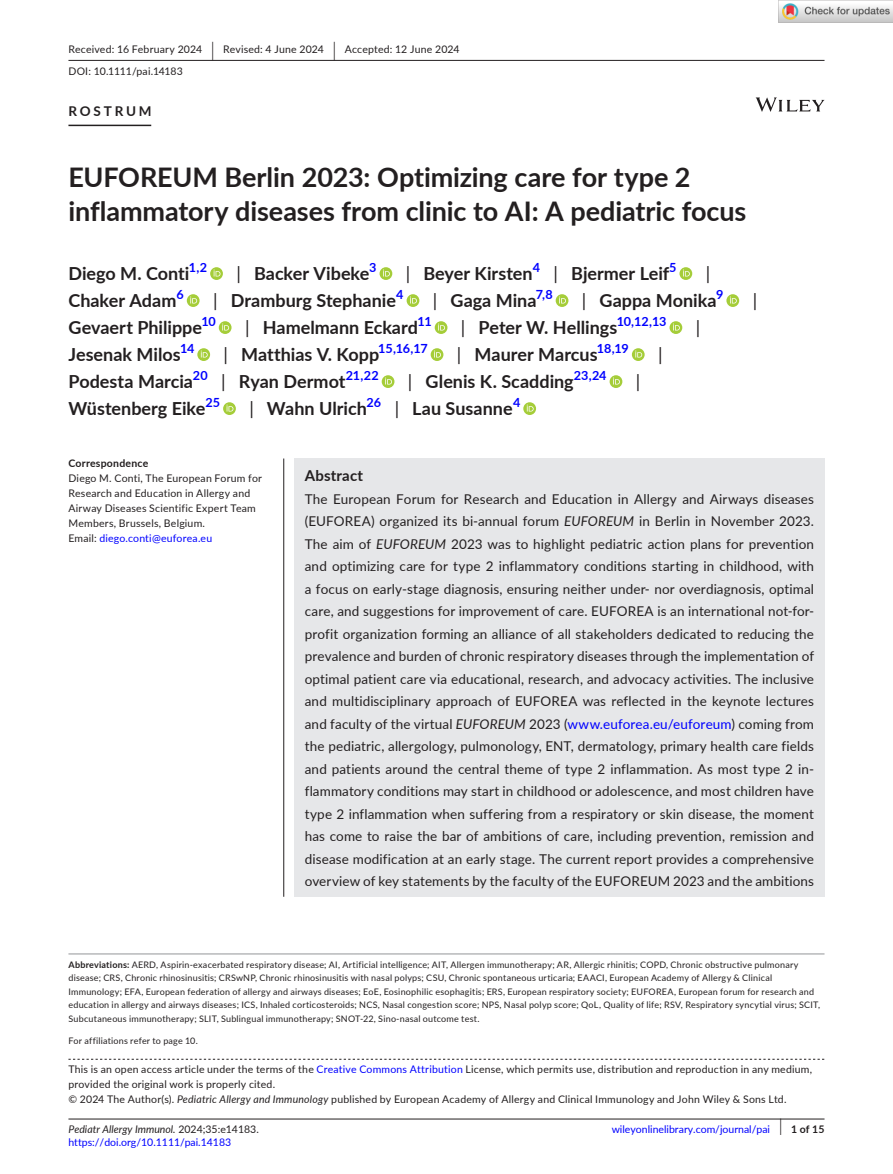
<style>
.page{position:relative;width:893px;height:1174px;background:#fff}
.page>*{position:absolute;margin:0;border:0;box-sizing:border-box;transform-origin:0 0}
.t1{font:700 27px/34.5px "Lato";letter-spacing:-.005em;color:#231f20}
.t2{font:700 18px "Lato";color:#231f20}
.t3{font:18px "Lato";color:#231f20}
.t4{font:700 15px "Lato";letter-spacing:.015em;color:#231f20}
.t5{font:13.5px/22.5px "Lato";letter-spacing:.01em;color:#231f20;text-align:justify}
.t6{font:700 13.5px "Lato";letter-spacing:.205em;color:#231f20}
.t7{font:700 12.6px "Lato";letter-spacing:-.01em;color:#00f}
.t8{font:10.5px/15px "Lato";letter-spacing:.02em;color:#231f20}
.t9{font:10.5px "Lato";color:#00f}
.t10{font:italic 10.5px "Lato";color:#231f20}
.t11{font:700 10.5px "Lato";letter-spacing:.02em;color:#231f20}
.t12{font:9px/13.5px "Lato";letter-spacing:.025em;color:#231f20}
.s1{font-size:19.65px}
.s2{font-weight:400}
.s3{color:#00f}
.s4{font-style:italic}
.s5{font-weight:700}
.s6{font-style:normal}
.s7{font-weight:400;font-size:17.4px}
</style>
<div class="page">
<hr style="left:68px;top:1118px;width:756px;height:1px;background:#231f20">
<svg style="left:756px;top:97px;width:68px;height:15px"></svg>
<hr style="left:68px;top:60px;width:756px;height:1px;background:#231f20">
<hr style="left:68px;top:125px;width:83px;height:1px;background:#231f20">
<svg style="left:210px;top:267px;width:13px;height:13px"></svg>
<svg style="left:214px;top:269px;width:6px;height:7px"></svg>
<svg style="left:380px;top:267px;width:12px;height:13px"></svg>
<svg style="left:383px;top:269px;width:7px;height:7px"></svg>
<svg style="left:679px;top:267px;width:13px;height:13px"></svg>
<svg style="left:683px;top:269px;width:7px;height:7px"></svg>
<svg style="left:187px;top:294px;width:13px;height:13px"></svg>
<svg style="left:190px;top:296px;width:7px;height:7px"></svg>
<svg style="left:407px;top:294px;width:12px;height:13px"></svg>
<svg style="left:410px;top:296px;width:7px;height:7px"></svg>
<svg style="left:556px;top:294px;width:12px;height:13px"></svg>
<svg style="left:559px;top:296px;width:7px;height:7px"></svg>
<svg style="left:726px;top:294px;width:13px;height:13px"></svg>
<svg style="left:730px;top:296px;width:7px;height:7px"></svg>
<svg style="left:219px;top:321px;width:13px;height:13px"></svg>
<svg style="left:222px;top:323px;width:7px;height:7px"></svg>
<svg style="left:435px;top:321px;width:12px;height:13px"></svg>
<svg style="left:438px;top:323px;width:7px;height:7px"></svg>
<svg style="left:669px;top:321px;width:13px;height:13px"></svg>
<svg style="left:673px;top:323px;width:7px;height:7px"></svg>
<svg style="left:197px;top:348px;width:13px;height:13px"></svg>
<svg style="left:201px;top:350px;width:7px;height:7px"></svg>
<svg style="left:431px;top:348px;width:12px;height:13px"></svg>
<svg style="left:434px;top:350px;width:7px;height:7px"></svg>
<svg style="left:632px;top:348px;width:13px;height:13px"></svg>
<svg style="left:635px;top:350px;width:7px;height:7px"></svg>
<svg style="left:382px;top:375px;width:12px;height:13px"></svg>
<svg style="left:385px;top:377px;width:7px;height:7px"></svg>
<svg style="left:610px;top:375px;width:12px;height:13px"></svg>
<svg style="left:613px;top:377px;width:7px;height:7px"></svg>
<svg style="left:223px;top:402px;width:13px;height:13px"></svg>
<svg style="left:227px;top:404px;width:6px;height:7px"></svg>
<svg style="left:523px;top:402px;width:13px;height:13px"></svg>
<svg style="left:527px;top:404px;width:7px;height:7px"></svg>
<svg style="left:68px;top:1058px;width:756px;height:1px"></svg>
<hr style="left:68px;top:953px;width:756px;height:1px;background:#939598">
<div style="left:294px;top:458px;width:530px;height:438px;background:#e6e7e9"></div>
<hr style="left:283px;top:458px;width:1px;height:438px;background:#231f20">
<img style="left:779px;top:0;width:114px;height:23px">
<p class="t8" style="left:68px;top:38px;width:393px;line-height:21.8px">Received: 16 February 2024 <span class="s1">|</span> Revised: 4 June 2024 <span class="s1">|</span> Accepted: 12 June 2024<br>DOI: 10.1111/pai.14183</p>
<p class="t6" style="left:68px;top:101px;width:85px">ROSTRUM</p>
<h1 class="t1" style="left:68px;top:159px;width:679px">EUFOREUM Berlin 2023: Optimizing care for type 2 inflammatory diseases from clinic to AI: A pediatric focus</h1>
<h2 class="t2" style="left:68px;top:260px;width:122px">Diego M. Conti</h2>
<p class="t7" style="left:189px;top:258px;width:20px">1,2</p>
<h2 class="t2" style="left:236px;top:260px;width:135px"><span class="s2">|</span> Backer Vibeke</h2>
<p class="t7" style="left:369px;top:258px;width:9px">3</p>
<h2 class="t2" style="left:406px;top:260px;width:128px"><span class="s2">|</span> Beyer Kirsten</h2>
<p class="t7" style="left:533px;top:258px;width:9px">4</p>
<h2 class="t2" style="left:554px;top:260px;width:117px"><span class="s2">|</span> Bjermer Leif</h2>
<p class="t7" style="left:669px;top:258px;width:9px">5</p>
<h2 class="t3" style="left:706px;top:260px;width:6px">|</h2>
<h2 class="t2" style="left:68px;top:287px;width:109px">Chaker Adam</h2>
<p class="t7" style="left:176px;top:285px;width:9px">6</p>
<h2 class="t2" style="left:213px;top:287px;width:184px"><span class="s2">|</span> Dramburg Stephanie</h2>
<p class="t7" style="left:396px;top:285px;width:9px">4</p>
<h2 class="t2" style="left:433px;top:287px;width:105px"><span class="s2">|</span> Gaga Mina</h2>
<p class="t7" style="left:536px;top:285px;width:18px">7,8</p>
<h2 class="t2" style="left:582px;top:287px;width:136px"><span class="s2">|</span> Gappa Monika</h2>
<p class="t7" style="left:716px;top:285px;width:9px">9</p>
<h2 class="t3" style="left:753px;top:287px;width:6px">|</h2>
<h2 class="t2" style="left:68px;top:314px;width:135px">Gevaert Philippe</h2>
<p class="t7" style="left:201px;top:312px;width:16px">10</p>
<h2 class="t2" style="left:245px;top:314px;width:174px"><span class="s2">|</span> Hamelmann Eckard</h2>
<p class="t7" style="left:417px;top:312px;width:16px">11</p>
<h2 class="t2" style="left:461px;top:314px;width:158px"><span class="s2">|</span> Peter W. Hellings</h2>
<p class="t7" style="left:617px;top:312px;width:51px">10,12,13</p>
<h2 class="t3" style="left:696px;top:314px;width:6px">|</h2>
<h2 class="t2" style="left:68px;top:341px;width:114px">Jesenak Milos</h2>
<p class="t7" style="left:180px;top:339px;width:16px">14</p>
<h2 class="t2" style="left:224px;top:341px;width:157px"><span class="s2">|</span> Matthias V. Kopp</h2>
<p class="t7" style="left:378px;top:339px;width:51px">15,16,17</p>
<h2 class="t2" style="left:457px;top:341px;width:142px"><span class="s2">|</span> Maurer Marcus</h2>
<p class="t7" style="left:597px;top:339px;width:33px">18,19</p>
<h2 class="t3" style="left:658px;top:341px;width:6px">|</h2>
<h2 class="t2" style="left:68px;top:368px;width:126px">Podesta Marcia</h2>
<p class="t7" style="left:193px;top:366px;width:16px">20</p>
<h2 class="t2" style="left:221px;top:368px;width:126px"><span class="s2">|</span> Ryan Dermot</h2>
<p class="t7" style="left:346px;top:366px;width:34px">21,22</p>
<h2 class="t2" style="left:408px;top:368px;width:167px"><span class="s2">|</span> Glenis K. Scadding</h2>
<p class="t7" style="left:574px;top:366px;width:34px">23,24</p>
<h2 class="t3" style="left:636px;top:368px;width:6px">|</h2>
<h2 class="t2" style="left:68px;top:395px;width:153px">Wüstenberg Eike<sup>25</sup></h2>
<h2 class="t2" style="left:249px;top:395px;width:272px"><span class="s2">|</span> Wahn Ulrich<sup>26</sup> <span class="s2">|</span> Lau Susanne<sup>4</sup></h2>
<p class="t11" style="left:68px;top:455px;width:81px">Correspondence</p>
<p class="t8" style="left:68px;top:470px;width:195px">Diego M. Conti, The European Forum for Research and Education in Allergy and Airway Diseases Scientific Expert Team Members, Brussels, Belgium.<br>Email: <span class="s3">diego.conti@euforea.eu</span></p>
<p class="t4" style="left:305px;top:464px;width:60px">Abstract</p>
<p class="t5" style="left:305px;top:487px;width:511px">The European Forum for Research and Education in Allergy and Airways diseases (EUFOREA) organized its bi-annual forum <span class="s4">EUFOREUM</span> in Berlin in November 2023.<br>The aim of <span class="s4">EUFOREUM</span> 2023 was to highlight pediatric action plans for prevention and optimizing care for type 2 inflammatory conditions starting in childhood, with a focus on early-stage diagnosis, ensuring neither under- nor overdiagnosis, optimal care, and suggestions for improvement of care. EUFOREA is an international not-for&shy;profit organization forming an alliance of all stakeholders dedicated to reducing the prevalence and burden of chronic respiratory diseases through the implementation of optimal patient care via educational, research, and advocacy activities. The inclusive and multidisciplinary approach of EUFOREA was reflected in the keynote lectures and faculty of the virtual <span class="s4">EUFOREUM</span> 2023 (<span class="s3">www.euforea.eu/euforeum</span>) coming from the pediatric, allergology, pulmonology, ENT, dermatology, primary health care fields and patients around the central theme of type 2 inflammation. As most type 2 in&shy;flammatory conditions may start in childhood or adolescence, and most children have type 2 inflammation when suffering from a respiratory or skin disease, the moment has come to raise the bar of ambitions of care, including prevention, remission and disease modification at an early stage. The current report provides a comprehensive overview of key statements by the faculty of the EUFOREUM 2023 and the ambitions</p>
<p class="t12" style="left:68px;top:957px;width:753px"><span class="s5">Abbreviations:</span> AERD, Aspirin-exacerbated respiratory disease; AI, Artificial intelligence; AIT, Allergen immunotherapy; AR, Allergic rhinitis; COPD, Chronic obstructive pulmonary disease; CRS, Chronic rhinosinusitis; CRSwNP, Chronic rhinosinusitis with nasal polyps; CSU, Chronic spontaneous urticaria; EAACI, European Academy of Allergy &amp; Clinical Immunology; EFA, European federation of allergy and airways diseases; EoE, Eosinophilic esophagitis; ERS, European respiratory society; EUFOREA, European forum for research and education in allergy and airways diseases; ICS, Inhaled corticosteroids; NCS, Nasal congestion score; NPS, Nasal polyp score; QoL, Quality of life; RSV, Respiratory syncytial virus; SCIT, Subcutaneous immunotherapy; SLIT, Sublingual immunotherapy; SNOT-22, Sino-nasal outcome test.</p>
<p class="t12" style="left:68px;top:1033px;width:131px">For affiliations refer to page 10.</p>
<p class="t8" style="left:68px;top:1061px;width:745px">This is an open access article under the terms of the <span class="s3">Creative Commons Attribution</span> License, which permits use, distribution and reproduction in any medium, provided the original work is properly cited.<br>© 2024 The Author(s). <span class="s4">Pediatric Allergy and Immunology</span> published by European Academy of Allergy and Clinical Immunology and John Wiley &amp; Sons Ltd.</p>
<p class="t10" style="left:68px;top:1121px;width:192px">Pediatr Allergy Immunol. <span class="s6">2024;35:e14183.</span></p>
<p class="t11" style="left:779px;top:1121px;width:46px"><span class="s7">|</span> 1 of 15</p>
<p class="t9" style="left:68px;top:1135px;width:164px">https://doi.org/10.1111/pai.14183</p>
<p class="t9" style="left:612px;top:1121px;width:160px">wileyonlinelibrary.com/journal/pai</p>
</div>
